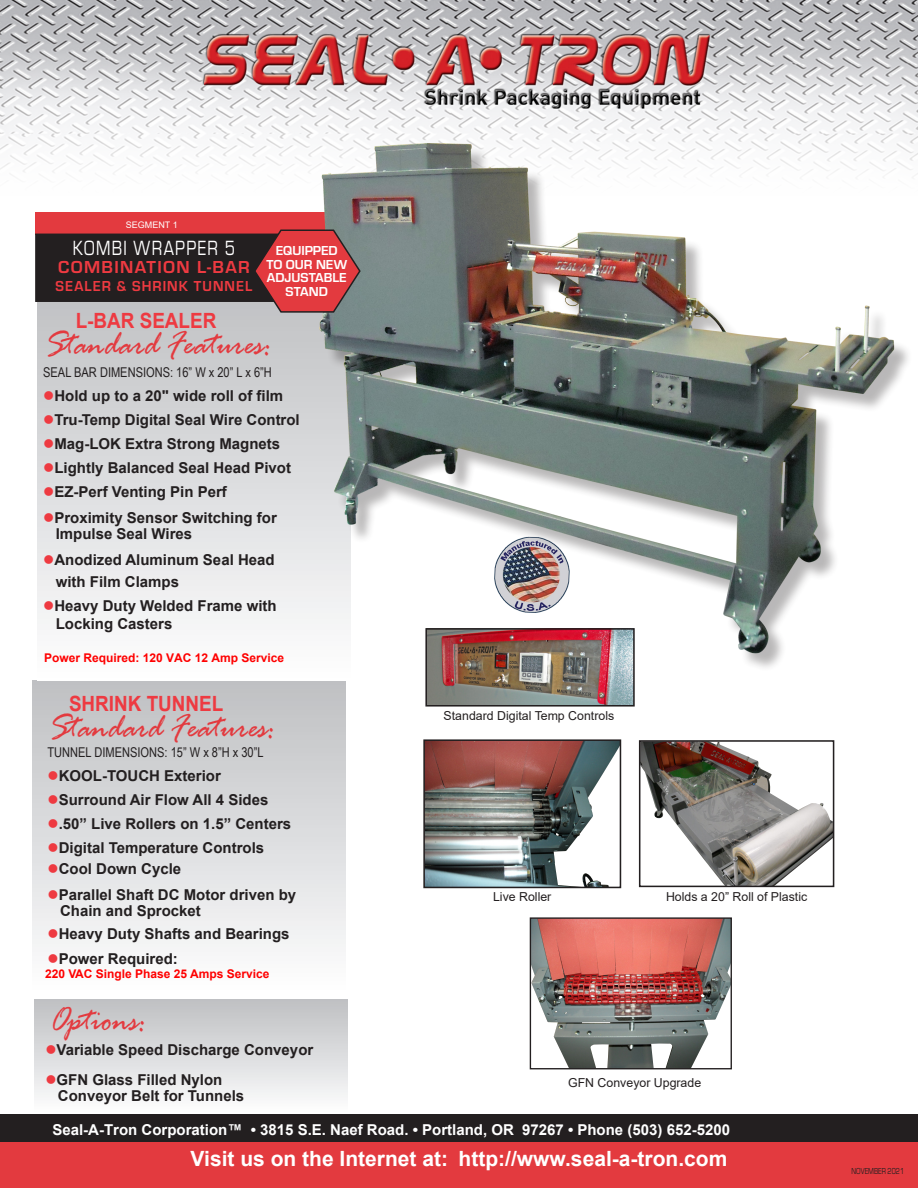
<style>
.page{position:relative;width:918px;height:1188px;background:#fff}
.page>*{position:absolute;margin:0;border:0;box-sizing:border-box;transform-origin:0 0}
.t1{font:italic 36px "Rage";color:#e33a3f;scale:.9 1}
.t2{font:21.3px "Eurostile";letter-spacing:.075em;color:#fff;scale:.79 1}
.t3{font:700 21px "Arial";color:#fff}
.t4{font:700 21px "Arial";color:#ee3a41;scale:.9 1}
.t5{font:700 18px "Eurostile";letter-spacing:.075em;color:#ee3a41}
.t6{font:700 15px/16.5px "Arial";color:#231f20}
.t7{font:700 15px "Arial";color:#fff}
.t8{font:700 15px "Eurostile";letter-spacing:.075em;color:#ee3a41;scale:.95 1}
.t9{font:13.5px "Arial Narrow";color:#231f20}
.t10{font:700 13.5px "Eurostile";color:#fff}
.t11{font:12.3px "Arial";color:#231f20}
.t12{font:700 12px "Arial";color:#f00}
.t13{font:9px "Eurostile";color:#231f20;scale:.75 1}
.t14{font:9px "Arial";color:#fff}
.s1{color:#ee3a41}
</style>
<div class="page">
<div style="left:35px;top:999px;width:313px;height:113px;background:linear-gradient(to bottom,#bebfc2,#fcfdfd)"></div>
<div style="left:32px;top:680px;width:314px;height:311px;background:linear-gradient(to bottom,#bebfc2,#fdfdfe)"></div>
<div style="left:38px;top:283px;width:313px;height:397px;background:linear-gradient(to bottom,#bebfc2,#fdfdfe)"></div>
<div style="left:35px;top:212px;width:298px;height:23px;background:#e33a3f"></div>
<div style="left:0;top:1114px;width:918px;height:28px;background:#231f20"></div>
<div style="left:0;top:1143px;width:918px;height:45px;background:#e33a3f"></div>
<img style="left:0;top:0;width:918px;height:176px">
<div style="left:36px;top:234px;width:252px;height:67px;background:#231f20"></div>
<div style="left:35px;top:234px;width:254px;height:68px;border:2px solid #231f20"></div>
<img style="left:642px;top:743px;width:189px;height:141px">
<div style="left:639px;top:740px;width:195px;height:147px;border:2px solid #231f20"></div>
<img style="left:428px;top:672px;width:204px;height:32px">
<div style="left:425px;top:628px;width:210px;height:79px;border:2px solid #231f20"></div>
<img style="left:278px;top:105px;width:640px;height:558px">
<svg style="left:253px;top:228px;width:109px;height:85px;background:#b94549"></svg>
<img style="left:426px;top:742px;width:192px;height:143px">
<div style="left:423px;top:739px;width:198px;height:149px;border:2px solid #231f20"></div>
<img style="left:532px;top:919px;width:198px;height:148px">
<div style="left:530px;top:917px;width:202px;height:152px;border:1px solid #231f20"></div>
<p class="t14" style="left:126px;top:218px;width:53px">SEGMENT 1</p>
<p class="t2" style="left:73px;top:233px;width:207px">KOMBI WRAPPER 5</p>
<p class="t5" style="left:58px;top:254px;width:193px">COMBINATION L-BAR</p>
<p class="t8" style="left:56px;top:275px;width:209px">SEALER &amp; SHRINK TUNNEL</p>
<p class="t4" style="left:76px;top:306px;width:158px">L-BAR SEALER</p>
<p class="t10" style="left:276px;top:241px;width:64px">EQUIPPED</p>
<p class="t10" style="left:266px;top:255px;width:82px">TO OUR NEW</p>
<p class="t10" style="left:267px;top:268px;width:81px">ADJUSTABLE</p>
<p class="t10" style="left:286px;top:282px;width:44px">STAND</p>
<p class="t1" style="left:44px;top:324px;width:254px">Standard Features:</p>
<p class="t9" style="left:43px;top:362px;width:230px">SEAL BAR DIMENSIONS: 16” W x 20” L x 6”H</p>
<p class="t6" style="left:43px;top:388px;width:242px"><span class="s1">●</span>Hold up to a 20" wide roll of film</p>
<p class="t6" style="left:43px;top:412px;width:258px"><span class="s1">●</span>Tru-Temp Digital Seal Wire Control</p>
<p class="t6" style="left:43px;top:436px;width:239px"><span class="s1">●</span>Mag-LOK Extra Strong Magnets</p>
<p class="t6" style="left:43px;top:460px;width:249px"><span class="s1">●</span>Lightly Balanced Seal Head Pivot</p>
<p class="t6" style="left:43px;top:484px;width:185px"><span class="s1">●</span>EZ-Perf Venting Pin Perf</p>
<p class="t6" style="left:56px;top:509px;width:223px;text-indent:-13px"><span class="s1">●</span>Proximity Sensor Switching for<br>Impulse Seal Wires</p>
<p class="t6" style="left:56px;top:548px;width:220px;line-height:22.4px;text-indent:-13px"><span class="s1">●</span>Anodized Aluminum Seal Head with Film Clamps</p>
<p class="t6" style="left:56px;top:597px;width:222px;line-height:18px;text-indent:-13px"><span class="s1">●</span>Heavy Duty Welded Frame with<br>Locking Casters</p>
<p class="t12" style="left:44px;top:649px;width:242px">Power Required: 120 VAC 12 Amp Service</p>
<p class="t4" style="left:69px;top:689px;width:173px">SHRINK TUNNEL</p>
<p class="t1" style="left:48px;top:707px;width:254px">Standard Features:</p>
<p class="t9" style="left:48px;top:743px;width:218px">TUNNEL DIMENSIONS: 15” W x 8”H x 30”L</p>
<p class="t6" style="left:48px;top:768px;width:175px"><span class="s1">●</span>KOOL-TOUCH Exterior</p>
<p class="t6" style="left:48px;top:792px;width:222px"><span class="s1">●</span>Surround Air Flow All 4 Sides</p>
<p class="t6" style="left:48px;top:816px;width:245px"><span class="s1">●</span>.50” Live Rollers on 1.5” Centers</p>
<p class="t6" style="left:48px;top:840px;width:218px"><span class="s1">●</span>Digital Temperature Controls</p>
<p class="t6" style="left:48px;top:861px;width:135px"><span class="s1">●</span>Cool Down Cycle</p>
<p class="t6" style="left:48px;top:886px;width:250px"><span class="s1">●</span>Parallel Shaft DC Motor driven by</p>
<p class="t6" style="left:60px;top:903px;width:142px">Chain and Sprocket</p>
<p class="t6" style="left:48px;top:925px;width:244px"><span class="s1">●</span>Heavy Duty Shafts and Bearings</p>
<p class="t6" style="left:48px;top:951px;width:132px"><span class="s1">●</span>Power Required:</p>
<p class="t12" style="left:45px;top:966px;width:226px">220 VAC Single Phase 25 Amps Service</p>
<p class="t1" style="left:50px;top:1000px;width:109px">Options:</p>
<p class="t6" style="left:45px;top:1041px;width:269px"><span class="s1">●</span>Variable Speed Discharge Conveyor</p>
<p class="t6" style="left:45px;top:1071px;width:179px"><span class="s1">●</span>GFN Glass Filled Nylon</p>
<p class="t6" style="left:58px;top:1088px;width:188px">Conveyor Belt for Tunnels</p>
<p class="t11" style="left:444px;top:707px;width:172px">Standard Digital Temp Controls</p>
<p class="t11" style="left:493px;top:888px;width:60px">Live Roller</p>
<p class="t11" style="left:666px;top:888px;width:143px">Holds a 20” Roll of Plastic</p>
<p class="t11" style="left:568px;top:1075px;width:135px">GFN Conveyor Upgrade</p>
<p class="t7" style="left:52px;top:1119px;width:679px">Seal-A-Tron Corporation™ • 3815 S.E. Naef Road. • Portland, OR 97267 • Phone (503) 652-5200</p>
<p class="t3" style="left:191px;top:1144px;width:538px">Visit us on the Internet at: http://www.seal-a-tron.com</p>
<p class="t13" style="left:852px;top:1165px;width:72px">NOVEMBER 2021</p>
</div>
